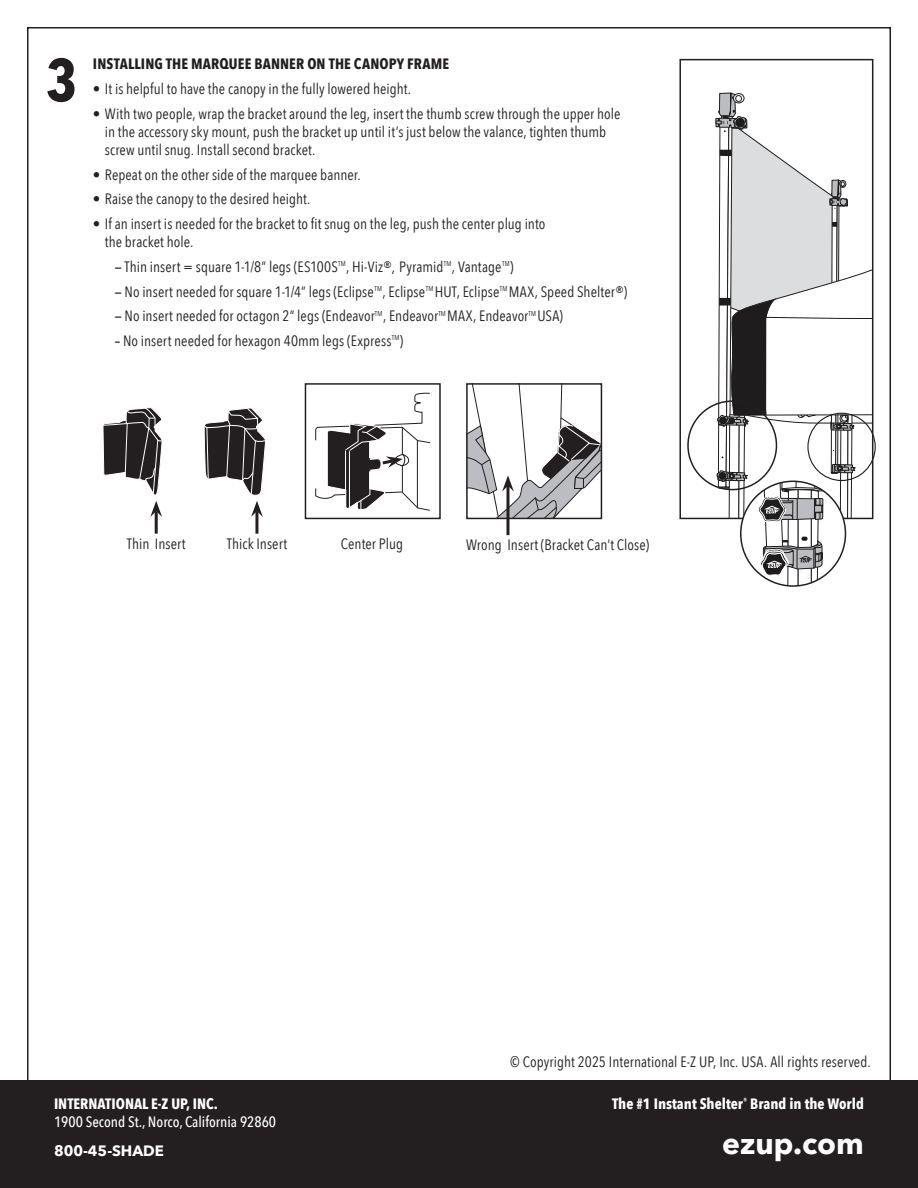
<style>
.page{position:relative;width:918px;height:1188px;background:#fff}
.page>*{position:absolute;margin:0;border:0;box-sizing:border-box;transform-origin:0 0}
.t1{font:700 60px "Avenir Next Condensed";color:#231f20}
.t2{font:700 30px "Avenir Next";color:#fff}
.t3{font:15px/18px "Avenir Next Condensed";letter-spacing:.005em;color:#231f20}
.t4{font:700 15px "Avenir Next Condensed";color:#fff}
.t5{font:700 15px "Avenir Next Condensed";letter-spacing:.005em;color:#231f20}
.t6{font:500 15px "Avenir Next Condensed";color:#fff}
.t7{font:700 15px "Avenir Next";color:#fff}
.s1{font-weight:500}
.s2{font-family:"Avenir Next"}
</style>
<div class="page">
<div style="left:0;top:1080px;width:918px;height:108px;background:#231f20"></div>
<div style="left:679px;top:59px;width:194px;height:460px;border:2px solid #231f20"></div>
<div style="left:466px;top:383px;width:136px;height:136px;border:2px solid #231f20"></div>
<div style="left:305px;top:383px;width:136px;height:136px;border:2px solid #231f20"></div>
<hr style="left:506px;top:486px;width:3px;height:49px;background:#231f20">
<svg style="left:467px;top:384px;width:134px;height:134px"></svg>
<hr style="left:255px;top:511px;width:3px;height:23px;background:#231f20">
<svg style="left:204px;top:408px;width:62px;height:109px"></svg>
<hr style="left:155px;top:511px;width:3px;height:23px;background:#231f20">
<svg style="left:103px;top:407px;width:59px;height:110px"></svg>
<svg style="left:315px;top:393px;width:115px;height:118px"></svg>
<svg style="left:715px;top:92px;width:158px;height:494px"></svg>
<div style="left:740px;top:481px;width:106px;height:106px;border:2px solid #231f20;border-radius:50%"></div>
<div style="left:687px;top:400px;width:90px;height:90px;border:2px solid #231f20;border-radius:50%"></div>
<div style="left:807px;top:413px;width:69px;height:68px;border:1px solid #231f20;border-radius:50%"></div>
<h1 class="t1" style="left:46px;top:43px;width:33px">3</h1>
<p class="t5" style="left:93px;top:55px;width:358px">INSTALLING THE MARQUEE BANNER ON THE CANOPY FRAME</p>
<p class="t3" style="left:93px;top:79px;width:320px"><span class="s1">•</span> It is helpful to have the canopy in the fully lowered height.</p>
<p class="t3" style="left:105px;top:104px;width:517px;text-indent:-12px"><span class="s1">•</span> With two people, wrap the bracket around the leg, insert the thumb screw through the upper hole in the accessory sky mount, push the bracket up until it’s just below the valance, tighten thumb screw until snug. Install second bracket.</p>
<p class="t3" style="left:93px;top:165px;width:269px"><span class="s1">•</span> Repeat on the other side of the marquee banner.</p>
<p class="t3" style="left:93px;top:189px;width:219px"><span class="s1">•</span> Raise the canopy to the desired height.</p>
<p class="t3" style="left:105px;top:214px;width:442px;text-indent:-12px"><span class="s1">•</span> If an insert is needed for the bracket to fit snug on the leg, push the center plug into the bracket hole.</p>
<p class="t3" style="left:115px;top:257px;width:400px"><span class="s1">—</span> Thin insert = square 1-1/8” legs (ES100S<sup>TM</sup>, Hi-Viz<span class="s2">®,</span> Pyramid<sup>TM</sup>, Vantage<sup>TM</sup>)</p>
<p class="t3" style="left:115px;top:282px;width:514px"><span class="s1">—</span> No insert needed for square 1-1/4” legs (Eclipse<sup>TM</sup>, Eclipse<sup>TM</sup> HUT, Eclipse<sup>TM</sup> MAX, Speed Shelter<span class="s2">®</span>)</p>
<p class="t3" style="left:115px;top:306px;width:450px"><span class="s1">—</span> No insert needed for octagon 2” legs (Endeavor<sup>TM</sup>, Endeavor<sup>TM</sup> MAX, Endeavor<sup>TM</sup> USA)</p>
<p class="t3" style="left:115px;top:331px;width:290px"><span class="s1">–</span> No insert needed for hexagon 40mm legs (Express<sup>TM</sup>)</p>
<p class="t3" style="left:127px;top:534px;width:60px">Thin Insert</p>
<p class="t3" style="left:227px;top:534px;width:62px">Thick Insert</p>
<p class="t3" style="left:341px;top:534px;width:64px">Center Plug</p>
<p class="t3" style="left:466px;top:536px;width:185px">Wrong Insert (Bracket Can’t Close)</p>
<p class="t4" style="left:54px;top:1094px;width:165px">INTERNATIONAL E-Z UP, INC.</p>
<p class="t6" style="left:54px;top:1112px;width:224px">1900 Second St., Norco, California 92860</p>
<p class="t7" style="left:54px;top:1138px;width:112px">800-45-SHADE</p>
<p class="t3" style="left:510px;top:1052px;width:362px">© Copyright 2025 International E-Z UP, Inc. USA. All rights reserved.</p>
<p class="t4" style="left:612px;top:1094px;width:253px">The #1 Instant Shelter<sup>®</sup> Brand in the World</p>
<h2 class="t2" style="left:722px;top:1118px;width:143px">ezup.com</h2>
</div>
